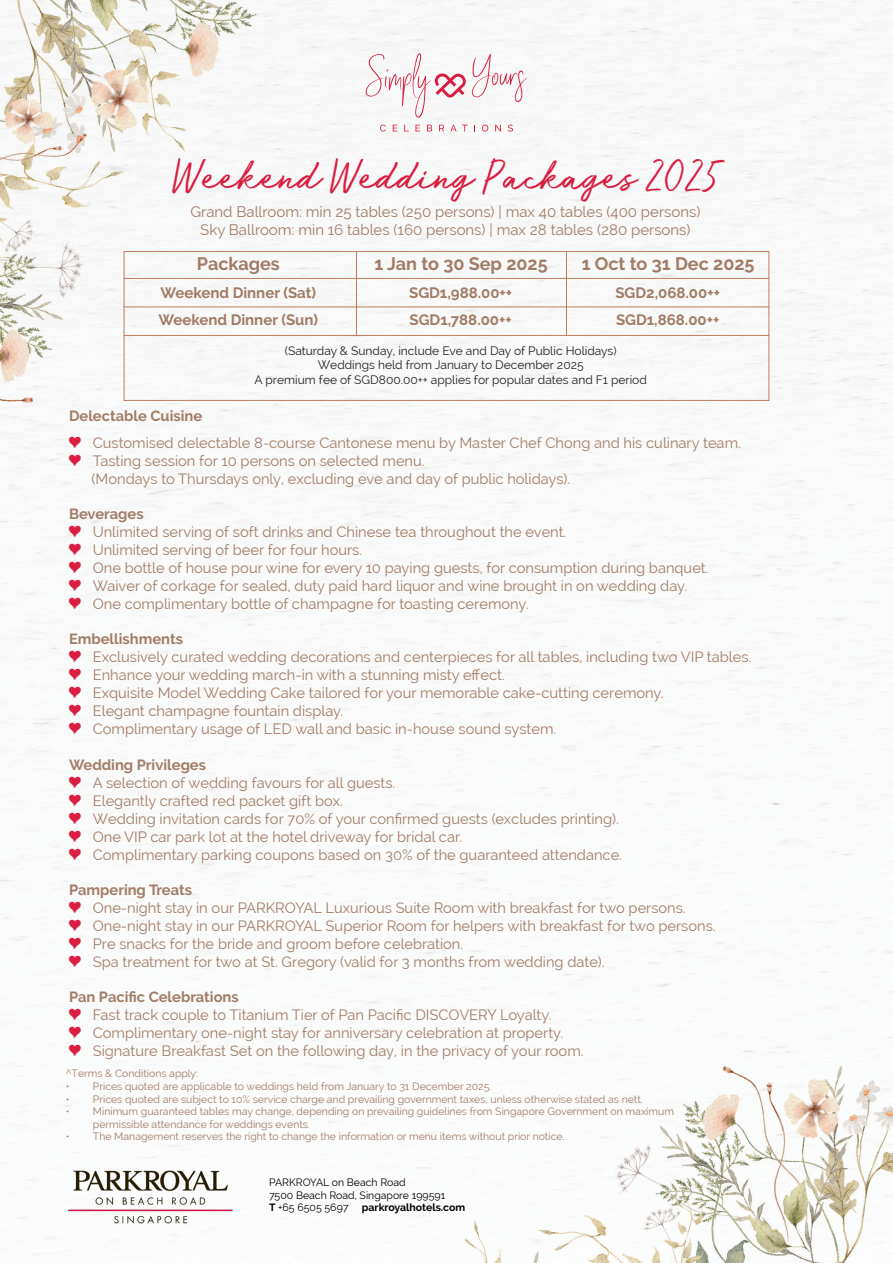
<style>
.page{position:relative;width:893px;height:1263px;background:#fff}
.page>*{position:absolute;margin:0;border:0;box-sizing:border-box;transform-origin:0 0}
.t1{font:42px "Run Wild";color:#da1d3f}
.t2{font:700 18px "Raleway";color:#a17b66}
.t3{font:15px "Raleway";color:#a17b66}
.t4{font:700 15px "Raleway";color:#a17b66}
.t5{font:14.7px "Raleway";color:#a27c67}
.t6{font:700 14.7px "Raleway";color:#a27c67}
.t7{font:12px "Raleway";color:#231f20}
.t8{font:10.5px/12.6px "Raleway";color:#a27c67}
.t9{font:10.5px "Raleway";color:#000}
.t10{font:700 10.5px "Raleway";color:#000}
.s1{font-family:"HEART shapes";font-size:22.5px;color:#da1d40}
.s2{font-weight:700}
</style>
<div class="page">
<img style="left:0;top:0;width:893px;height:1263px">
<svg style="left:366px;top:53px;width:100px;height:65px"></svg>
<svg style="left:472px;top:54px;width:55px;height:48px"></svg>
<svg style="left:380px;top:125px;width:6px;height:7px"></svg>
<svg style="left:393px;top:125px;width:4px;height:6px"></svg>
<svg style="left:404px;top:125px;width:5px;height:6px"></svg>
<svg style="left:415px;top:125px;width:5px;height:6px"></svg>
<svg style="left:427px;top:125px;width:5px;height:6px"></svg>
<svg style="left:439px;top:125px;width:5px;height:6px"></svg>
<svg style="left:450px;top:125px;width:17px;height:6px"></svg>
<svg style="left:482px;top:125px;width:6px;height:7px"></svg>
<svg style="left:495px;top:125px;width:6px;height:6px"></svg>
<svg style="left:508px;top:125px;width:5px;height:7px"></svg>
<hr style="left:356px;top:251px;width:1px;height:85px;background:#c07c5e">
<div style="left:124px;top:251px;width:645px;height:150px;border:1px solid #c07c5e"></div>
<hr style="left:124px;top:278px;width:645px;height:1px;background:#c07c5e">
<hr style="left:124px;top:307px;width:645px;height:1px;background:#c07c5e">
<hr style="left:124px;top:335px;width:645px;height:1px;background:#c07c5e">
<img style="left:66px;top:1157px;width:174px;height:73px">
<hr style="left:566px;top:251px;width:1px;height:84px;background:#c07c5e">
<p class="t1" style="left:173px;top:148px;width:547px">Weekend Wedding Packages 2025</p>
<p class="t3" style="left:190px;top:203px;width:511px">Grand Ballroom: min 25 tables (250 persons) | max 40 tables (400 persons)</p>
<p class="t3" style="left:200px;top:221px;width:492px">Sky Ballroom: min 16 tables (160 persons) | max 28 tables (280 persons)</p>
<p class="t2" style="left:197px;top:253px;width:84px">Packages</p>
<p class="t2" style="left:374px;top:253px;width:175px">1 Jan to 30 Sep 2025</p>
<p class="t4" style="left:409px;top:284px;width:105px">SGD1,988.00++</p>
<p class="t4" style="left:410px;top:311px;width:104px">SGD1,788.00++</p>
<p class="t2" style="left:582px;top:253px;width:174px">1 Oct to 31 Dec 2025</p>
<p class="t4" style="left:615px;top:284px;width:106px">SGD2,068.00++</p>
<p class="t4" style="left:616px;top:311px;width:105px">SGD1,868.00++</p>
<p class="t4" style="left:161px;top:284px;width:157px">Weekend Dinner (Sat)</p>
<p class="t4" style="left:159px;top:311px;width:161px">Weekend Dinner (Sun)</p>
<p class="t7" style="left:285px;top:344px;width:333px">(Saturday &amp; Sunday, include Eve and Day of Public Holidays)</p>
<p class="t7" style="left:318px;top:358px;width:268px">Weddings held from January to December 2025</p>
<p class="t7" style="left:255px;top:373px;width:394px">A premium fee of SGD800.00++ applies for popular dates and F1 period</p>
<p class="t6" style="left:69px;top:408px;width:135px">Delectable Cuisine</p>
<p class="t5" style="left:69px;top:434px;width:673px"><span class="s1">L</span> Customised delectable 8-course Cantonese menu by Master Chef Chong and his culinary team.</p>
<p class="t5" style="left:69px;top:452px;width:357px"><span class="s1">L</span> Tasting session for 10 persons on selected menu.</p>
<p class="t5" style="left:92px;top:470px;width:480px">(Mondays to Thursdays only, excluding eve and day of public holidays).</p>
<p class="t6" style="left:69px;top:506px;width:76px">Beverages</p>
<p class="t5" style="left:69px;top:523px;width:499px"><span class="s1">L</span> Unlimited serving of soft drinks and Chinese tea throughout the event.</p>
<p class="t5" style="left:69px;top:541px;width:295px"><span class="s1">L</span> Unlimited serving of beer for four hours.</p>
<p class="t5" style="left:69px;top:559px;width:641px"><span class="s1">L</span> One bottle of house pour wine for every 10 paying guests, for consumption during banquet.</p>
<p class="t5" style="left:69px;top:577px;width:620px"><span class="s1">L</span> Waiver of corkage for sealed, duty paid hard liquor and wine brought in on wedding day.</p>
<p class="t5" style="left:69px;top:595px;width:461px"><span class="s1">L</span> One complimentary bottle of champagne for toasting ceremony.</p>
<p class="t6" style="left:69px;top:631px;width:116px">Embellishments</p>
<p class="t5" style="left:69px;top:649px;width:684px"><span class="s1">L</span> Exclusively curated wedding decorations and centerpieces for all tables, including two VIP tables.</p>
<p class="t5" style="left:69px;top:667px;width:437px"><span class="s1">L</span> Enhance your wedding march-in with a stunning misty effect.</p>
<p class="t5" style="left:69px;top:685px;width:596px"><span class="s1">L</span> Exquisite Model Wedding Cake tailored for your memorable cake-cutting ceremony.</p>
<p class="t5" style="left:69px;top:703px;width:276px"><span class="s1">L</span> Elegant champagne fountain display.</p>
<p class="t5" style="left:69px;top:721px;width:489px"><span class="s1">L</span> Complimentary usage of LED wall and basic in-house sound system.</p>
<p class="t6" style="left:69px;top:756px;width:139px">Wedding Privileges</p>
<p class="t5" style="left:69px;top:774px;width:328px"><span class="s1">L</span> A selection of wedding favours for all guests.</p>
<p class="t5" style="left:69px;top:792px;width:275px"><span class="s1">L</span> Elegantly crafted red packet gift box.</p>
<p class="t5" style="left:69px;top:810px;width:551px"><span class="s1">L</span> Wedding invitation cards for 70% of your confirmed guests (excludes printing).</p>
<p class="t5" style="left:69px;top:828px;width:395px"><span class="s1">L</span> One VIP car park lot at the hotel driveway for bridal car.</p>
<p class="t5" style="left:69px;top:846px;width:555px"><span class="s1">L</span> Complimentary parking coupons based on 30% of the guaranteed attendance.</p>
<p class="t6" style="left:69px;top:881px;width:125px">Pampering Treats</p>
<p class="t5" style="left:69px;top:899px;width:618px"><span class="s1">L</span> One-night stay in our PARKROYAL Luxurious Suite Room with breakfast for two persons.</p>
<p class="t5" style="left:69px;top:917px;width:648px"><span class="s1">L</span> One-night stay in our PARKROYAL Superior Room for helpers with breakfast for two persons.</p>
<p class="t5" style="left:69px;top:935px;width:396px"><span class="s1">L</span> Pre snacks for the bride and groom before celebration.</p>
<p class="t5" style="left:69px;top:953px;width:537px"><span class="s1">L</span> Spa treatment for two at St. Gregory (valid for 3 months from wedding date).</p>
<p class="t6" style="left:69px;top:989px;width:171px">Pan Pacific Celebrations</p>
<p class="t5" style="left:69px;top:1007px;width:484px"><span class="s1">L</span> Fast track couple to Titanium Tier of Pan Pacific DISCOVERY Loyalty.</p>
<p class="t5" style="left:69px;top:1025px;width:496px"><span class="s1">L</span> Complimentary one-night stay for anniversary celebration at property.</p>
<p class="t5" style="left:69px;top:1043px;width:516px"><span class="s1">L</span> Signature Breakfast Set on the following day, in the privacy of your room.</p>
<p class="t8" style="left:66px;top:1067px;width:134px">^Terms &amp; Conditions apply:</p>
<p class="t8" style="left:66px;top:1080px;width:427px">• Prices quoted are applicable to weddings held from January to 31 December 2025.</p>
<p class="t8" style="left:66px;top:1093px;width:578px">• Prices quoted are subject to 10% service charge and prevailing government taxes, unless otherwise stated as nett.</p>
<p class="t8" style="left:93px;top:1105px;width:583px;text-indent:-27px">• Minimum guaranteed tables may change, depending on prevailing guidelines from Singapore Government on maximum permissible attendance for weddings events.</p>
<p class="t8" style="left:66px;top:1130px;width:500px">• The Management reserves the right to change the information or menu items without prior notice.</p>
<p class="t9" style="left:269px;top:1176px;width:138px">PARKROYAL on Beach Road</p>
<p class="t9" style="left:269px;top:1189px;width:178px">7500 Beach Road, Singapore 199591</p>
<p class="t9" style="left:269px;top:1201px;width:81px"><span class="s2">T</span> +65 6505 5697</p>
<p class="t10" style="left:362px;top:1201px;width:105px">parkroyalhotels.com</p>
</div>
